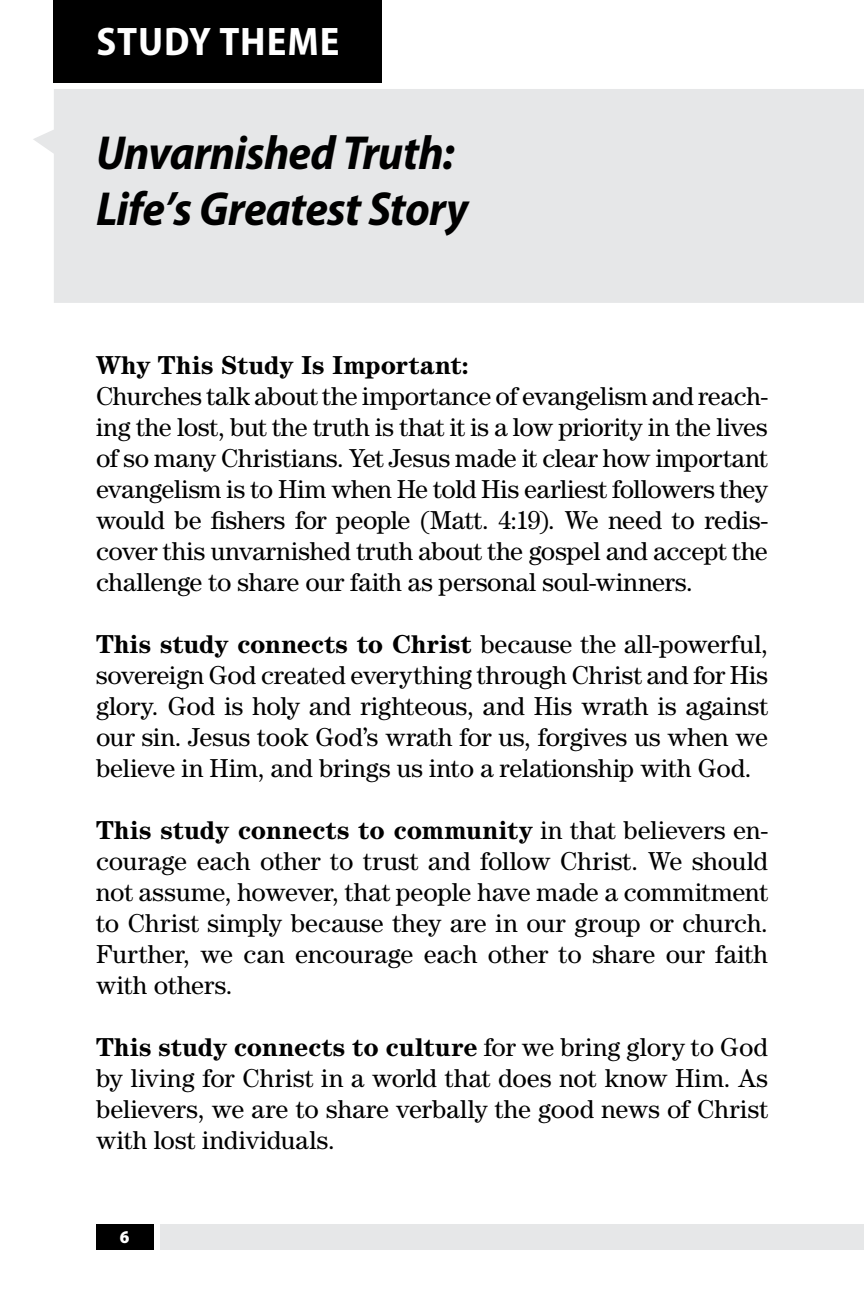
<style>
.page{position:relative;width:864px;height:1296px;background:#fff}
.page>*{position:absolute;margin:0;border:0;box-sizing:border-box;transform-origin:0 0}
.t1{font:italic 700 semi-condensed 48px/56px "Myriad Pro";letter-spacing:-.015em;color:#000}
.t2{font:700 semi-condensed 40px "Myriad Pro";letter-spacing:.025em;color:#fff}
.t3{font:26px/31px "Century Std";color:#000;text-align:justify}
.t4{font:700 26px "Century Std";letter-spacing:.005em;color:#000}
.t5{font:900 semi-condensed 18px "Myriad Pro";color:#fff}
.s1{font-weight:700}
</style>
<div class="page">
<div style="left:33px;top:89px;width:831px;height:214px;background:#e6e7e8"></div>
<div style="left:54px;top:0;width:328px;height:82px;background:#000"></div>
<div style="left:96px;top:1224px;width:58px;height:25px;background:#000"></div>
<div style="left:161px;top:1224px;width:703px;height:25px;background:#e6e7e8"></div>
<h2 class="t2" style="left:96px;top:19px;width:245px">STUDY THEME</h2>
<h1 class="t1" style="left:96px;top:126px;width:374px">Unvarnished Truth:<br>Life’s Greatest Story</h1>
<p class="t4" style="left:96px;top:350px;width:374px">Why This Study Is Important:</p>
<p class="t3" style="left:96px;top:380px;width:674px">Churches talk about the importance of evangelism and reach&shy;ing the lost, but the truth is that it is a low priority in the lives of so many Christians. Yet Jesus made it clear how important evangelism is to Him when He told His earliest followers they would be fishers for people (Matt. 4:19). We need to redis&shy;cover this unvarnished truth about the gospel and accept the challenge to share our faith as personal soul-winners.</p>
<p class="t3" style="left:96px;top:628px;width:674px"><span class="s1">This study connects to Christ</span> because the all-powerful, sovereign God created everything through Christ and for His glory. God is holy and righteous, and His wrath is against our sin. Jesus took God’s wrath for us, forgives us when we believe in Him, and brings us into a relationship with God.</p>
<p class="t3" style="left:96px;top:814px;width:674px"><span class="s1">This study connects to community</span> in that believers en&shy;courage each other to trust and follow Christ. We should not assume, however, that people have made a commitment to Christ simply because they are in our group or church.<br>Further, we can encourage each other to share our faith with others.</p>
<p class="t3" style="left:96px;top:1031px;width:674px"><span class="s1">This study connects to culture</span> for we bring glory to God by living for Christ in a world that does not know Him. As believers, we are to share verbally the good news of Christ with lost individuals.</p>
<p class="t5" style="left:120px;top:1227px;width:11px">6</p>
</div>
